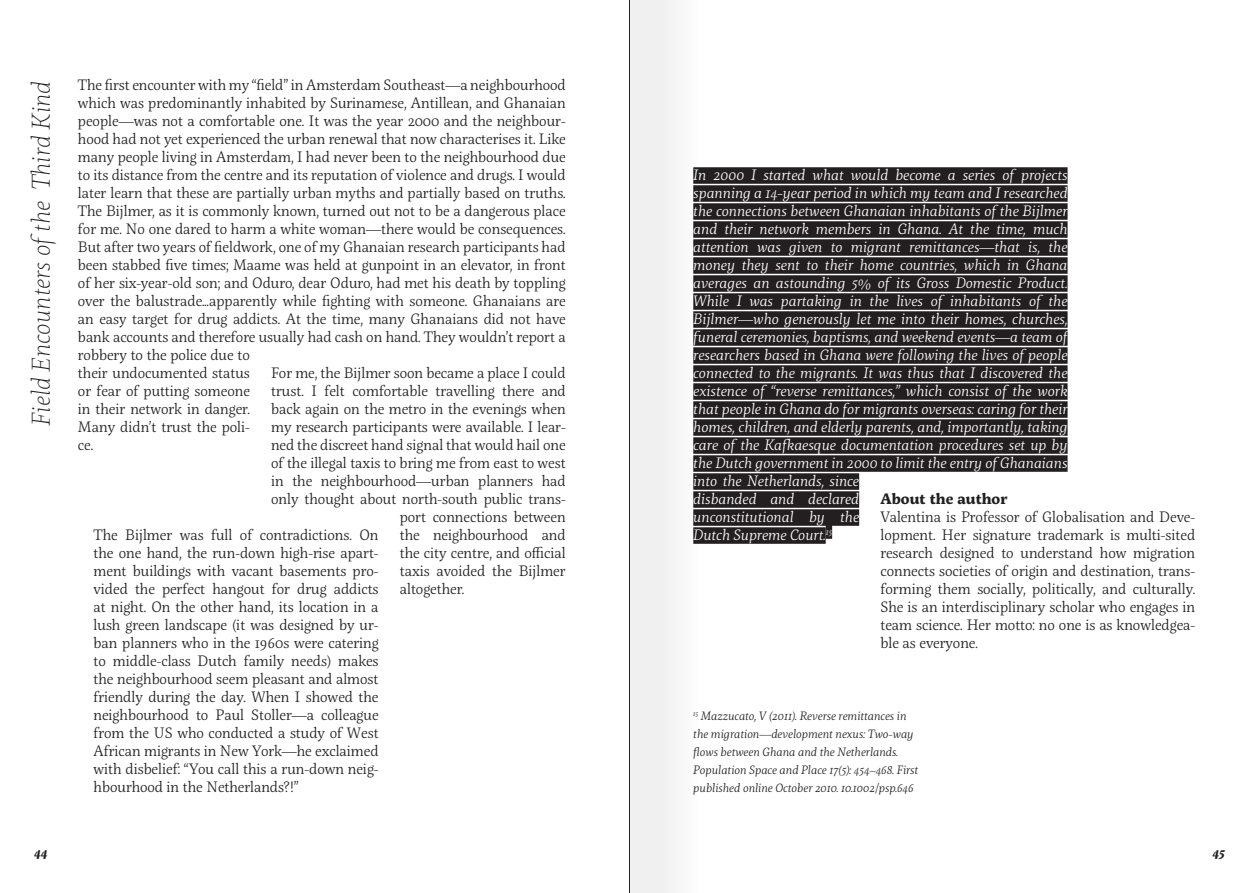
<style>
.page{position:relative;width:1259px;height:893px;background:#fff}
.page>*{position:absolute;margin:0;border:0;box-sizing:border-box;transform-origin:0 0}
.t1{font:italic 100 25.5px "Servus Slab";color:#231f20}
.t2{font:300 15px/18px "Servus Slab";color:#231f20;text-align:justify}
.t3{font:italic 300 15px/18px "Servus Slab";color:#fff}
.t4{font:700 15px "Servus Slab";color:#231f20}
.t5{font:italic 700 12.75px "Servus Slab";color:#231f20}
.t6{font:italic 300 12px/18px "Servus Slab";color:#231f20}
</style>
<div class="page">
<div style="left:693px;top:167px;width:374px;height:17px;background:#231f20"></div>
<div style="left:693px;top:185px;width:374px;height:17px;background:#231f20"></div>
<div style="left:693px;top:203px;width:374px;height:17px;background:#231f20"></div>
<div style="left:693px;top:221px;width:374px;height:17px;background:#231f20"></div>
<div style="left:693px;top:239px;width:374px;height:17px;background:#231f20"></div>
<div style="left:693px;top:257px;width:374px;height:17px;background:#231f20"></div>
<div style="left:693px;top:275px;width:374px;height:17px;background:#231f20"></div>
<div style="left:693px;top:293px;width:374px;height:17px;background:#231f20"></div>
<div style="left:693px;top:311px;width:374px;height:17px;background:#231f20"></div>
<div style="left:693px;top:329px;width:374px;height:17px;background:#231f20"></div>
<div style="left:693px;top:347px;width:374px;height:17px;background:#231f20"></div>
<div style="left:693px;top:365px;width:374px;height:17px;background:#231f20"></div>
<div style="left:693px;top:383px;width:374px;height:17px;background:#231f20"></div>
<div style="left:693px;top:401px;width:374px;height:17px;background:#231f20"></div>
<div style="left:693px;top:419px;width:374px;height:17px;background:#231f20"></div>
<div style="left:693px;top:437px;width:374px;height:17px;background:#231f20"></div>
<div style="left:693px;top:455px;width:374px;height:17px;background:#231f20"></div>
<div style="left:693px;top:473px;width:166px;height:17px;background:#231f20"></div>
<div style="left:693px;top:491px;width:166px;height:17px;background:#231f20"></div>
<div style="left:693px;top:509px;width:166px;height:17px;background:#231f20"></div>
<div style="left:693px;top:527px;width:132px;height:17px;background:#231f20"></div>
<div style="left:825px;top:522px;width:7px;height:17px;background:#231f20"></div>
<svg style="left:630px;top:0;width:112px;height:893px;fill:#f2f2f2"></svg>
<hr style="left:629px;top:0;width:1px;height:893px;background:#231f20">
<h1 class="t1" style="left:26px;top:426px;width:346px;rotate:-90deg">Field Encounters ofthe Third Kind</h1>
<p class="t2" style="left:78px;top:76px;width:489px;text-align:left">The first encounter with my “field” in Amsterdam Southeast—a neighbourhood which was predominantly inhabited by Surinamese, Antillean, and Ghanaian people—was not a comfortable one. It was the year 2000 and the neighbour&shy;hood had not yet experienced the urban renewal that now characterises it. Like many people living in Amsterdam, I had never been to the neighbourhood due to its distance from the centre and its reputation of violence and drugs. I would later learn that these are partially urban myths and partially based on truths.<br>The Bijlmer, as it is commonly known, turned out not to be a dangerous place for me. No one dared to harm a white woman—there would be consequences.<br>But after two years of fieldwork, one of my Ghanaian research participants had been stabbed five times; Maame was held at gunpoint in an elevator, in front of her six-year-old son; and Oduro, dear Oduro, had met his death by toppling over the balustrade…apparently while fighting with someone. Ghanaians are an easy target for drug addicts. At the time, many Ghanaians did not have bank accounts and therefore usually had cash on hand. They wouldn’t report a robbery to the police due to<br>their undocumented status<br>or fear of putting someone<br>in their network in danger.<br>Many didn’t trust the poli-<br>ce.</p>
<p class="t2" style="left:271px;top:364px;width:296px">For me, the Bijlmer soon became a place I could</p>
<p class="t2" style="left:271px;top:382px;width:296px">trust. I felt comfortable travelling there and</p>
<p class="t2" style="left:271px;top:400px;width:296px">back again on the metro in the evenings when</p>
<p class="t2" style="left:271px;top:418px;width:296px">my research participants were available. I lear-</p>
<p class="t2" style="left:271px;top:436px;width:296px">ned the discreet hand signal that would hail one</p>
<p class="t2" style="left:271px;top:454px;width:296px">of the illegal taxis to bring me from east to west</p>
<p class="t2" style="left:271px;top:472px;width:296px">in the neighbourhood—urban planners had</p>
<p class="t2" style="left:271px;top:490px;width:296px">only thought about north-south public trans-</p>
<p class="t2" style="left:400px;top:508px;width:167px">port connections between</p>
<p class="t2" style="left:400px;top:526px;width:167px">the neighbourhood and</p>
<p class="t2" style="left:400px;top:544px;width:167px">the city centre, and official</p>
<p class="t2" style="left:400px;top:562px;width:167px">taxis avoided the Bijlmer</p>
<p class="t2" style="left:400px;top:580px;width:66px">altogether.</p>
<p class="t2" style="left:94px;top:526px;width:286px">The Bijlmer was full of contradictions. On the one hand, the run-down high-rise apart&shy;ment buildings with vacant basements pro&shy;vided the perfect hangout for drug addicts at night. On the other hand, its location in a lush green landscape (it was designed by ur&shy;ban planners who in the 1960s were catering to middle-class Dutch family needs) makes the neighbourhood seem pleasant and almost friendly during the day. When I showed the neighbourhood to Paul Stoller—a colleague from the US who conducted a study of West African migrants in New York—he exclaimed with disbelief: “You call this a run-down neig&shy;hbourhood in the Netherlands?!”</p>
<p class="t3" style="left:693px;top:166px;width:376px">In 2000 I started what would become a series of projects spanning a 14-year period in which my team and I researched the connections between Ghanaian inhabitants of the Bijlmer and their network members in Ghana. At the time, much attention was given to migrant remittances—that is, the money they sent to their home countries, which in Ghana averages an astounding 5% of its Gross Domestic Product.<br>While I was partaking in the lives of inhabitants of the Bijlmer—who generously let me into their homes, churches, funeral ceremonies, baptisms, and weekend events—a team of researchers based in Ghana were following the lives of people connected to the migrants. It was thus that I discovered the existence of “reverse remittances,” which consist of the work that people in Ghana do for migrants overseas: caring for their homes, children, and elderly parents, and, importantly, taking care of the Kafkaesque documentation procedures set up by the Dutch government in 2000 to limit the entry of Ghanaians into the Netherlands, since<br>disbanded and declared<br>unconstitutional by the<br>Dutch Supreme Court.<sup>15</sup></p>
<p class="t4" style="left:880px;top:488px;width:128px">About the author</p>
<p class="t2" style="left:880px;top:508px;width:316px">Valentina is Professor of Globalisation and Deve&shy;lopment. Her signature trademark is multi-sited research designed to understand how migration connects societies of origin and destination, trans&shy;forming them socially, politically, and culturally.<br>She is an interdisciplinary scholar who engages in team science. Her motto: no one is as knowledgea&shy;ble as everyone.</p>
<p class="t6" style="left:693px;top:707px;width:227px"><sup>15</sup> Mazzucato, V (2011). Reverse remittances in the migration—development nexus: Two-way flows between Ghana and the Netherlands.<br>Population Space and Place 17(5): 454–468. First published online October 2010. 10.1002/psp.646</p>
<p class="t5" style="left:34px;top:845px;width:15px">44</p>
<p class="t5" style="left:1212px;top:845px;width:14px">45</p>
</div>
